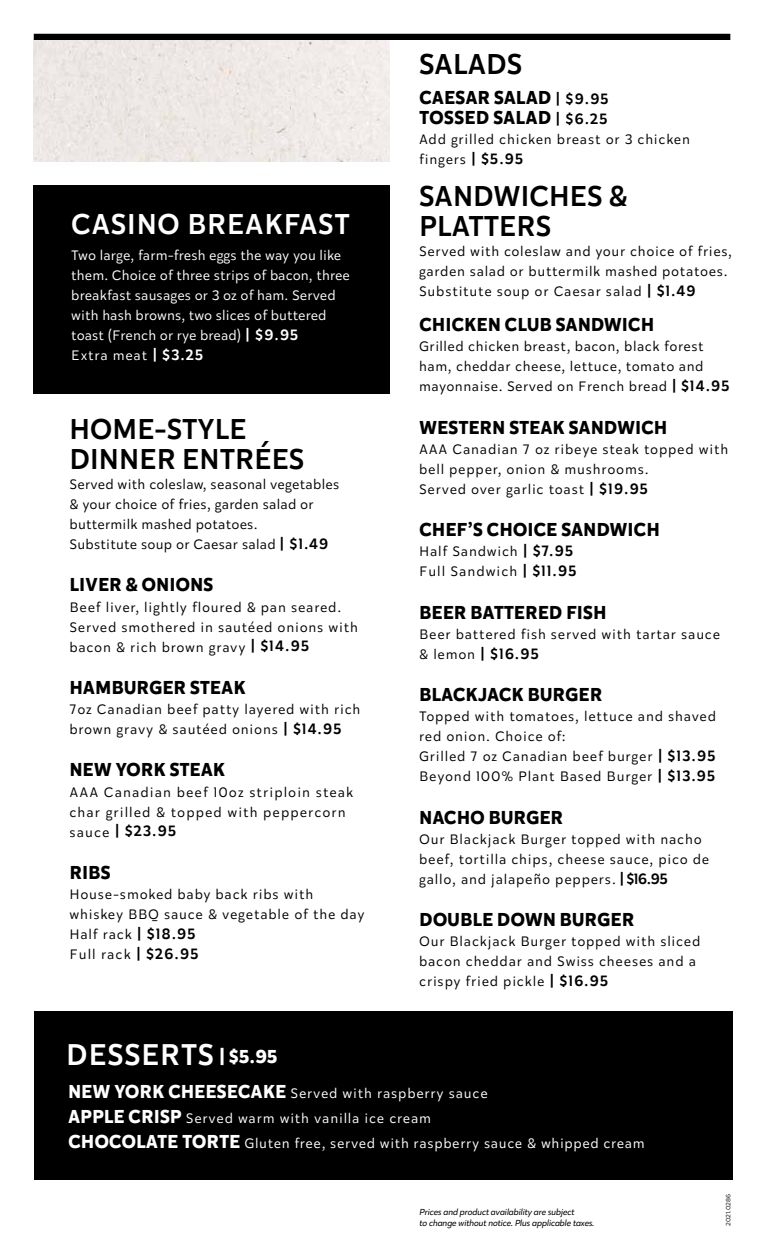
<style>
.page{position:relative;width:765px;height:1260px;background:#fff}
.page>*{position:absolute;margin:0;border:0;box-sizing:border-box;transform-origin:0 0}
.t1{font:500 30px "Karu";letter-spacing:.05em;color:#fff}
.t2{font:500 28.75px/30px "Karu";letter-spacing:.025em;color:#000}
.t3{font:500 28.75px "Karu";letter-spacing:.05em;color:#fff}
.t4{font:700 18.75px/20px "Karu";letter-spacing:.025em;color:#000}
.t5{font:500 15px "Karu";letter-spacing:.1em;color:#000}
.t6{font:13.75px/20px "Karu";letter-spacing:.1em;color:#000}
.t7{font:13.75px/20px "Karu";letter-spacing:.05em;color:#fff}
.t8{font:13.75px/25px "Karu";letter-spacing:.09em;color:#fff}
.t9{font:13.75px/20px "Karu";letter-spacing:.06em;color:#000}
.t10{font:13.75px/20px "Karu";letter-spacing:.08em;color:#000}
.t11{font:13.75px/20px "Karu";letter-spacing:.12em;color:#000}
.t12{font:italic 8.75px/11.2px "Karu";letter-spacing:.01em;color:#000}
.t13{font:6.25px "Gotham";color:#000}
.s1{font-weight:500;font-size:15px}
.s2{font-weight:400;font-size:13.75px}
.s3{font-weight:700;font-size:18.75px}
</style>
<div class="page">
<div style="left:34px;top:34px;width:696px;height:6px;background:#000"></div>
<div style="left:34px;top:1011px;width:699px;height:169px;background:#000"></div>
<div style="left:34px;top:186px;width:356px;height:208px;background:#000"></div>
<div style="left:34px;top:40px;width:356px;height:122px;background:#eee9e6"></div>
<h2 class="t3" style="left:72px;top:204px;width:279px">CASINO BREAKFAST</h2>
<p class="t7" style="left:72px;top:246px;width:280px">Two large, farm-fresh eggs the way you like them. Choice of three strips of bacon, three breakfast sausages or 3 oz of ham. Served with hash browns, two slices of buttered toast (French or rye bread) <span class="s1">| $9.95<br></span>Extra meat <span class="s1">| $3.25</span></p>
<h2 class="t2" style="left:70px;top:414px;width:236px">HOME-STYLE<br>DINNER ENTRÉES</h2>
<p class="t9" style="left:70px;top:474px;width:271px">Served with coleslaw, seasonal vegetables &amp; your choice of fries, garden salad or buttermilk mashed potatoes.<br>Substitute soup or Caesar salad <span class="s1">| $1.49</span></p>
<h3 class="t4" style="left:70px;top:575px;width:145px">LIVER &amp; ONIONS</h3>
<p class="t6" style="left:70px;top:597px;width:289px">Beef liver, lightly floured &amp; pan seared.<br>Served smothered in sautéed onions with bacon &amp; rich brown gravy <span class="s1">| $14.95</span></p>
<h3 class="t4" style="left:70px;top:678px;width:177px">HAMBURGER STEAK</h3>
<p class="t6" style="left:70px;top:699px;width:292px">7oz Canadian beef patty layered with rich brown gravy &amp; sautéed onions <span class="s1">| $14.95</span></p>
<h3 class="t4" style="left:70px;top:760px;width:157px">NEW YORK STEAK</h3>
<p class="t11" style="left:70px;top:782px;width:285px">AAA Canadian beef 10oz striploin steak char grilled &amp; topped with peppercorn</p>
<p class="t5" style="left:70px;top:821px;width:108px"><span class="s2">sauce</span> | $23.95</p>
<h3 class="t4" style="left:70px;top:863px;width:42px">RIBS</h3>
<p class="t6" style="left:70px;top:884px;width:296px">House-smoked baby back ribs with whiskey BBQ sauce &amp; vegetable of the day<br>Half rack <span class="s1">| $18.95<br></span>Full rack <span class="s1">| $26.95</span></p>
<h1 class="t1" style="left:67px;top:1034px;width:212px">DESSERTS <span class="s3">| $5.95</span></h1>
<h2 class="t2" style="left:420px;top:49px;width:104px">SALADS</h2>
<h3 class="t4" style="left:420px;top:87px;width:191px">CAESAR SALAD <span class="s1">| $9.95<br></span>TOSSED SALAD <span class="s1">| $6.25</span></h3>
<p class="t6" style="left:419px;top:129px;width:272px">Add grilled chicken breast or 3 chicken fingers <span class="s1">| $5.95</span></p>
<h2 class="t2" style="left:420px;top:181px;width:209px">SANDWICHES &amp;<br>PLATTERS</h2>
<p class="t6" style="left:419px;top:241px;width:314px">Served with coleslaw and your choice of fries, garden salad or buttermilk mashed potatoes.<br>Substitute soup or Caesar salad <span class="s1">| $1.49</span></p>
<h3 class="t4" style="left:420px;top:315px;width:236px">CHICKEN CLUB SANDWICH</h3>
<p class="t10" style="left:419px;top:336px;width:312px">Grilled chicken breast, bacon, black forest ham, cheddar cheese, lettuce, tomato and mayonnaise. Served on French bread <span class="s1">| $14.95</span></p>
<h3 class="t4" style="left:420px;top:417px;width:249px">WESTERN STEAK SANDWICH</h3>
<p class="t6" style="left:420px;top:439px;width:310px">AAA Canadian 7 oz ribeye steak topped with bell pepper, onion &amp; mushrooms.<br>Served over garlic toast <span class="s1">| $19.95</span></p>
<h3 class="t4" style="left:420px;top:520px;width:242px">CHEF’S CHOICE SANDWICH</h3>
<p class="t6" style="left:420px;top:541px;width:158px">Half Sandwich <span class="s1">| $7.95<br></span>Full Sandwich <span class="s1">| $11.95</span></p>
<h3 class="t4" style="left:420px;top:602px;width:188px">BEER BATTERED FISH</h3>
<p class="t6" style="left:419px;top:624px;width:302px">Beer battered fish served with tartar sauce</p>
<p class="t5" style="left:419px;top:643px;width:121px"><span class="s2">&amp; lemon</span> | $16.95</p>
<h3 class="t4" style="left:420px;top:685px;width:184px">BLACKJACK BURGER</h3>
<p class="t6" style="left:420px;top:706px;width:298px">Topped with tomatoes, lettuce and shaved red onion. Choice of:<br>Grilled 7 oz Canadian beef burger <span class="s1">| $13.95<br></span>Beyond 100% Plant Based Burger <span class="s1">| $13.95</span></p>
<h3 class="t4" style="left:420px;top:807px;width:145px">NACHO BURGER</h3>
<p class="t6" style="left:419px;top:829px;width:291px">Our Blackjack Burger topped with nacho beef, tortilla chips, cheese sauce, pico de gallo, and jalapeño peppers. <span class="s1">| $16.95</span></p>
<h3 class="t4" style="left:420px;top:910px;width:216px">DOUBLE DOWN BURGER</h3>
<p class="t6" style="left:420px;top:931px;width:282px">Our Blackjack Burger topped with sliced bacon cheddar and Swiss cheeses and a crispy fried pickle <span class="s1">| $16.95</span></p>
<p class="t8" style="left:68px;top:1081px;width:578px"><span class="s3">NEW YORK CHEESECAKE</span> Served with raspberry sauce<br><span class="s3">APPLE CRISP</span> Served warm with vanilla ice cream<br><span class="s3">CHOCOLATE TORTE</span> Gluten free, served with raspberry sauce &amp; whipped cream</p>
<p class="t12" style="left:420px;top:1206px;width:177px">Prices and product availability are subject<br>to change without notice. Plus applicable taxes.</p>
<p class="t13" style="left:724px;top:1226px;width:33px;rotate:-90deg">2021.0286</p>
</div>
